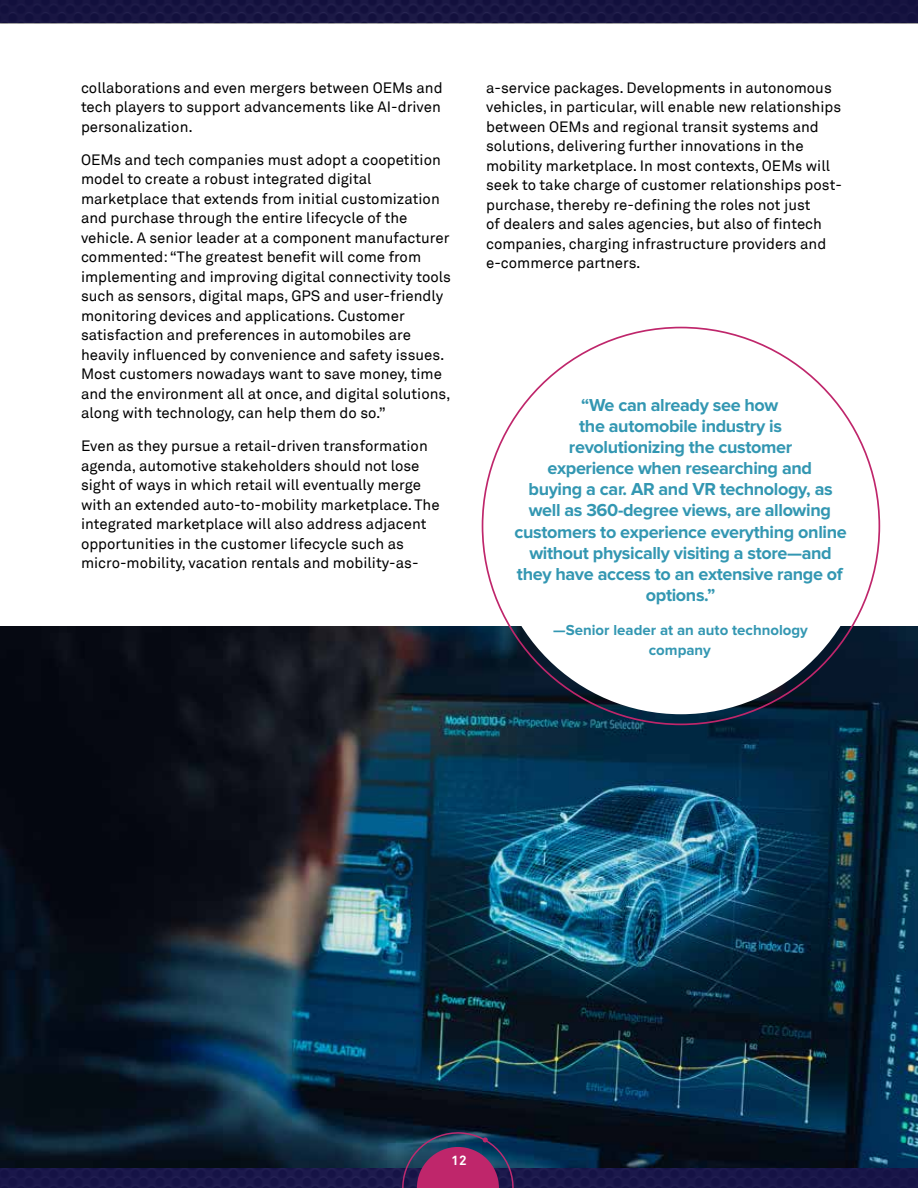
<style>
.page{position:relative;width:918px;height:1188px;background:#fff}
.page>*{position:absolute;margin:0;border:0;box-sizing:border-box;transform-origin:0 0}
.t1{font:700 18px/21px "Proxima Nova";letter-spacing:-.02em;color:#3397b2;text-align:center}
.t2{font:15px/19.5px "Wipro Akkurat TT";color:#000}
.t3{font:700 15px/19.5px "Proxima Nova";color:#3397b2;text-align:center}
.t4{font:700 13.5px "Wipro Akkurat TT";color:#fff}
</style>
<div class="page">
<div style="left:0;top:0;width:918px;height:23px;background:#171541"></div>
<img style="left:0;top:626px;width:918px;height:540px">
<div style="left:0;top:1166px;width:918px;height:22px;background:#191649"></div>
<div style="left:493px;top:338px;width:376px;height:376px;background:#fff;border-radius:50%"></div>
<svg style="left:400px;top:1131px;width:116px;height:57px;background:#5e3060"></svg>
<p class="t2" style="left:81px;top:78px;width:363px;text-align:justify">collaborations and even mergers between OEMs and tech players to support advancements like AI-driven personalization.</p>
<p class="t2" style="left:81px;top:150px;width:372px">OEMs and tech companies must adopt a coopetition model to create a robust integrated digital marketplace that extends from initial customization and purchase through the entire lifecycle of the vehicle. A senior leader at a component manufacturer commented: “The greatest benefit will come from implementing and improving digital connectivity tools such as sensors, digital maps, GPS and user-friendly monitoring devices and applications. Customer satisfaction and preferences in automobiles are heavily influenced by convenience and safety issues.<br>Most customers nowadays want to save money, time and the environment all at once, and digital solutions, along with technology, can help them do so.”</p>
<p class="t2" style="left:81px;top:436px;width:360px">Even as they pursue a retail-driven transformation agenda, automotive stakeholders should not lose sight of ways in which retail will eventually merge with an extended auto-to-mobility marketplace. The integrated marketplace will also address adjacent opportunities in the customer lifecycle such as micro-mobility, vacation rentals and mobility-as-</p>
<p class="t2" style="left:486px;top:78px;width:357px">a-service packages. Developments in autonomous vehicles, in particular, will enable new relationships between OEMs and regional transit systems and solutions, delivering further innovations in the mobility marketplace. In most contexts, OEMs will seek to take charge of customer relationships post&shy;purchase, thereby re-defining the roles not just<br>of dealers and sales agencies, but also of fintech companies, charging infrastructure providers and e-commerce partners.</p>
<p class="t1" style="left:514px;top:395px;width:334px">“We can already see how<br>the automobile industry is<br>revolutionizing the customer<br>experience when researching and<br>buying a car. AR and VR technology, as well as 360-degree views, are allowing customers to experience everything online without physically visiting a store—and they have access to an extensive range of options.”</p>
<p class="t3" style="left:553px;top:621px;width:256px">—Senior leader at an auto technology company</p>
<p class="t4" style="left:451px;top:1152px;width:17px">12</p>
</div>
